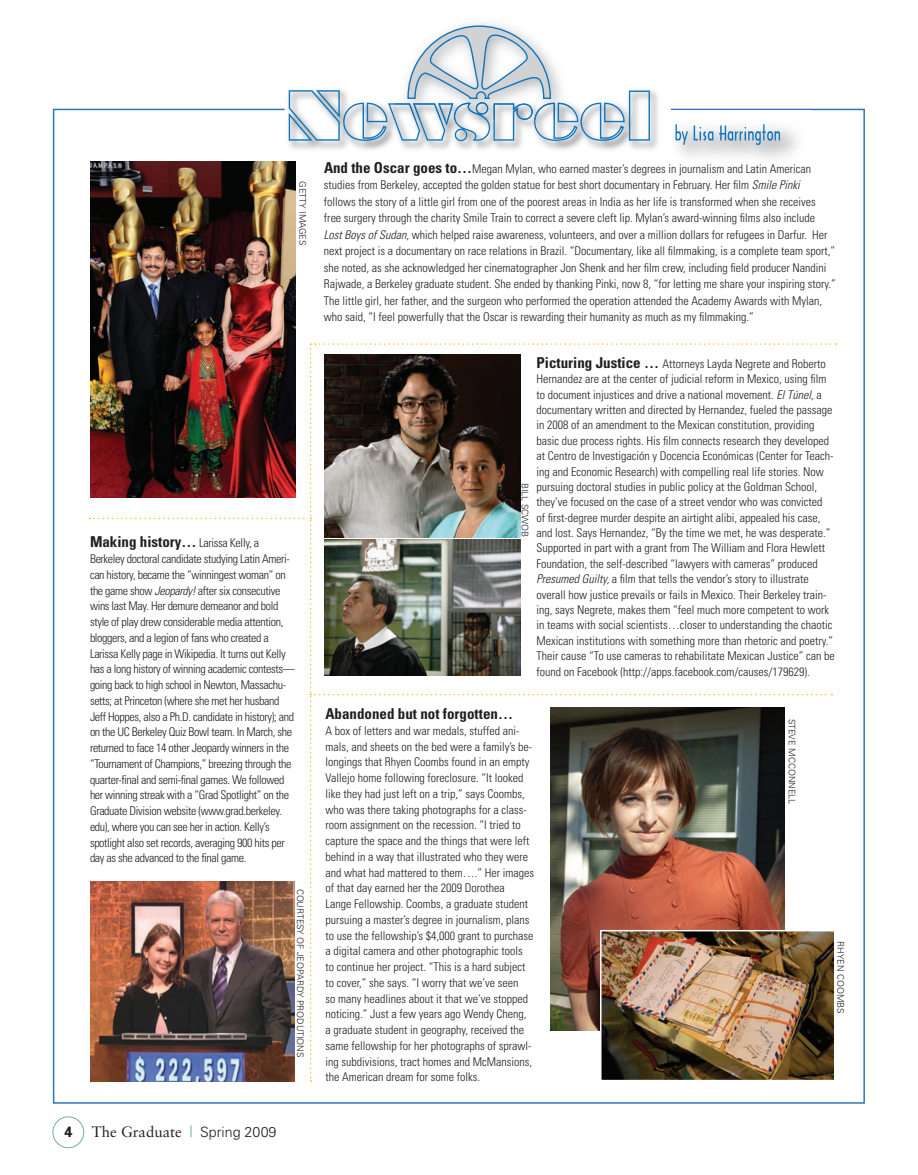
<style>
.page{position:relative;width:918px;height:1175px;background:#fff}
.page>*{position:absolute;margin:0;border:0;box-sizing:border-box;transform-origin:0 0}
.body_text{font:700 condensed 15px "Univers";color:#231f20}
.body_text-2{font:15px "Sabon";color:#231f20}
.body_text-3{font:700 15px "Univers";color:#231f20}
.body_text-4{font:300 condensed 12px/15.8px "Univers";color:#231f20}
.body_text-5{font:300 condensed 12px/15.8px "Univers";letter-spacing:-.03em;color:#231f20}
.body_text-6{font:300 9px "Univers";color:#231f20}
.s1{font-weight:300;font-size:12px}
.s2{font-style:italic}
.s3{color:#6ab88f}
.s4{font-family:"Univers";font-weight:300;font-size:14.25px}
.s5{font-weight:700;font-size:15px}
</style>
<div class="page">
<div style="left:52px;top:1116px;width:32px;height:32px;border:1px solid #6ab88f;border-radius:50%"></div>
<svg style="left:289px;top:23px;width:361px;height:118px"></svg>
<img style="left:675px;top:124px;width:122px;height:35px">
<svg style="left:676px;top:124px;width:12px;height:21px"></svg>
<svg style="left:694px;top:125px;width:19px;height:16px"></svg>
<svg style="left:719px;top:124px;width:61px;height:21px"></svg>
<img style="left:90px;top:161px;width:205px;height:182px">
<img style="left:89px;top:343px;width:748px;height:738px">
<p class="body_text-6" style="left:308px;top:181px;width:65px;rotate:90deg">GETTY IMAGES</p>
<p class="body_text" style="left:90px;top:533px;width:171px">Making history… <span class="s1">Larissa Kelly, a</span></p>
<p class="body_text-5" style="left:90px;top:551px;width:206px">Berkeley doctoral candidate studying Latin Ameri&shy;can history, became the “winningest woman” on the game show <span class="s2">Jeopardy!</span> after six consecutive wins last May. Her demure demeanor and bold style of play drew considerable media attention, bloggers, and a legion of fans who created a Larissa Kelly page in Wikipedia. It turns out Kelly has a long history of winning academic contests— going back to high school in Newton, Massachu&shy;setts; at Princeton (where she met her husband Jeff Hoppes, also a Ph.D. candidate in history); and on the UC Berkeley Quiz Bowl team. In March, she returned to face 14 other Jeopardy winners in the “Tournament of Champions,” breezing through the quarter-final and semi-final games. We followed her winning streak with a “Grad Spotlight” on the Graduate Division website (www.grad.berkeley. edu), where you can see her in action. Kelly’s spotlight also set records, averaging 900 hits per day as she advanced to the final game.</p>
<p class="body_text-6" style="left:306px;top:888px;width:170px;rotate:90deg">COURTESY OF JEOPARDY PRODUTIONS</p>
<p class="body_text-3" style="left:64px;top:1121px;width:10px">4</p>
<p class="body_text-2" style="left:92px;top:1122px;width:186px">The Graduate <span class="s3">|</span> <span class="s4">Spring 2009</span></p>
<p class="body_text-4" style="left:324px;top:160px;width:513px;line-height:16.5px"><span class="s5">And the Oscar goes to…</span>Megan Mylan, who earned master’s degrees in journalism and Latin American studies from Berkeley, accepted the golden statue for best short documentary in February. Her film <span class="s2">Smile Pinki<br></span>follows the story of a little girl from one of the poorest areas in India as her life is transformed when she receives free surgery through the charity Smile Train to correct a severe cleft lip. Mylan’s award-winning films also include <span class="s2">Lost Boys of Sudan,</span> which helped raise awareness, volunteers, and over a million dollars for refugees in Darfur. Her next project is a documentary on race relations in Brazil. “Documentary, like all filmmaking, is a complete team sport,” she noted, as she acknowledged her cinematographer Jon Shenk and her film crew, including field producer Nandini Rajwade, a Berkeley graduate student. She ended by thanking Pinki, now 8, “for letting me share your inspiring story.” The little girl, her father, and the surgeon who performed the operation attended the Academy Awards with Mylan, who said, “I feel powerfully that the Oscar is rewarding their humanity as much as my filmmaking.”</p>
<p class="body_text-4" style="left:537px;top:356px;width:300px;line-height:15.3px"><span class="s5">Picturing Justice …</span> Attorneys Layda Negrete and Roberto Hernandez are at the center of judicial reform in Mexico, using film to document injustices and drive a national movement. <span class="s2">El Túnel,</span> a documentary written and directed by Hernandez, fueled the passage in 2008 of an amendment to the Mexican constitution, providing basic due process rights. His film connects research they developed at Centro de Investigación y Docencia Económicas (Center for Teach&shy;ing and Economic Research) with compelling real life stories. Now pursuing doctoral studies in public policy at the Goldman School, they’ve focused on the case of a street vendor who was convicted<br>of first-degree murder despite an airtight alibi, appealed his case, and lost. Says Hernandez, “By the time we met, he was desperate.” Supported in part with a grant from The William and Flora Hewlett Foundation, the self-described “lawyers with cameras” produced <span class="s2">Presumed Guilty,</span> a film that tells the vendor’s story to illustrate overall how justice prevails or fails in Mexico. Their Berkeley train&shy;ing, says Negrete, makes them “feel much more competent to work in teams with social scientists…closer to understanding the chaotic Mexican institutions with something more than rhetoric and poetry.” Their cause “To use cameras to rehabilitate Mexican Justice” can be found on Facebook (http://apps.facebook.com/causes/179629).</p>
<p class="body_text" style="left:326px;top:704px;width:189px">Abandoned but not forgotten…</p>
<p class="body_text-4" style="left:325px;top:722px;width:210px">A box of letters and war medals, stuffed ani&shy;mals, and sheets on the bed were a family’s be&shy;longings that Rhyen Coombs found in an empty Vallejo home following foreclosure. “It looked like they had just left on a trip,” says Coombs, who was there taking photographs for a class&shy;room assignment on the recession. “I tried to capture the space and the things that were left behind in a way that illustrated who they were and what had mattered to them….” Her images of that day earned her the 2009 Dorothea<br>Lange Fellowship. Coombs, a graduate student pursuing a master’s degree in journalism, plans to use the fellowship’s $4,000 grant to purchase a digital camera and other photographic tools to continue her project. “This is a hard subject to cover,” she says. “I worry that we’ve seen<br>so many headlines about it that we’ve stopped noticing.” Just a few years ago Wendy Cheng, a graduate student in geography, received the same fellowship for her photographs of sprawl&shy;ing subdivisions, tract homes and McMansions, the American dream for some folks.</p>
<p class="body_text-6" style="left:531px;top:482px;width:56px;rotate:90deg">BILL SCWOB</p>
<p class="body_text-6" style="left:797px;top:718px;width:87px;rotate:90deg">STEVE MCCONNELL</p>
<p class="body_text-6" style="left:846px;top:941px;width:74px;rotate:90deg">RHYEN COOMBS</p>
</div>
